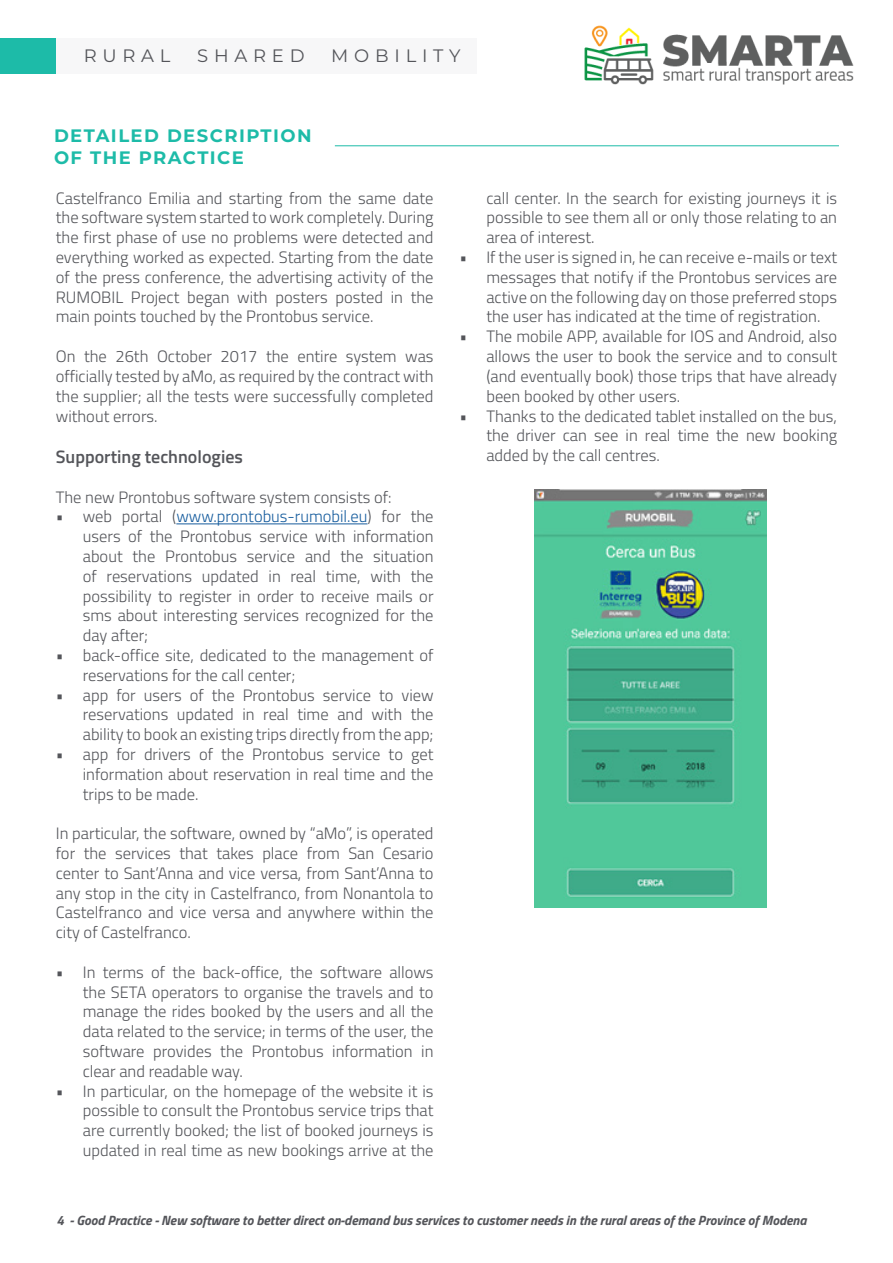
<style>
.page{position:relative;width:893px;height:1263px;background:#fff}
.page>*{position:absolute;margin:0;border:0;box-sizing:border-box;transform-origin:0 0}
.t1{font:700 18px/21.6px "Montserrat";letter-spacing:.08em;color:#1dbba8}
.t2{font:600 18px "Titillium Web";color:#54555a}
.t3{font:18px "Montserrat";letter-spacing:.32em;color:#54555a}
.t4{font:300 16.5px/19.8px "Titillium Web";color:#54555a;text-align:justify}
.t5{font:italic 700 13.5px "Titillium Web";color:#54555a}
.s1{color:#175d9e}
</style>
<div class="page">
<div style="left:56px;top:38px;width:420px;height:36px;background:#f7f7f8"></div>
<div style="left:0;top:38px;width:56px;height:36px;background:#1dbba8"></div>
<img style="left:584px;top:25px;width:270px;height:60px">
<hr style="left:176px;top:524px;width:192px;height:1px;background:#175d9e">
<hr style="left:335px;top:145px;width:504px;height:1px;background:#1dbba8">
<img style="left:535px;top:489px;width:232px;height:418px">
<p class="t3" style="left:84px;top:43px;width:88px">RURAL</p>
<p class="t3" style="left:197px;top:43px;width:109px">SHARED</p>
<p class="t3" style="left:331px;top:43px;width:131px">MOBILITY</p>
<p class="t1" style="left:54px;top:124px;width:259px">DETAILED DESCRIPTION<br>OF THE PRACTICE</p>
<p class="t4" style="left:56px;top:187px;width:379px">Castelfranco Emilia and starting from the same date the software system started to work completely. During the first phase of use no problems were detected and everything worked as expected. Starting from the date of the press conference, the advertising activity of the RUMOBIL Project began with posters posted in the main points touched by the Prontobus service.</p>
<p class="t4" style="left:56px;top:346px;width:379px">On the 26th October 2017 the entire system was officially tested by aMo, as required by the contract with the supplier; all the tests were successfully completed without errors.</p>
<p class="t2" style="left:56px;top:443px;width:189px">Supporting technologies</p>
<p class="t4" style="left:56px;top:486px;width:337px">The new Prontobus software system consists of:</p>
<p class="t4" style="left:83px;top:506px;width:352px;text-indent:-27px">• web portal (<span class="s1">www.prontobus-rumobil.eu</span>) for the users of the Prontobus service with information about the Prontobus service and the situation of reservations updated in real time, with the possibility to register in order to receive mails or sms about interesting services recognized for the day after;</p>
<p class="t4" style="left:83px;top:644px;width:352px;text-indent:-27px">• back-office site, dedicated to the management of reservations for the call center;</p>
<p class="t4" style="left:83px;top:684px;width:352px;text-indent:-27px">• app for users of the Prontobus service to view reservations updated in real time and with the ability to book an existing trips directly from the app;</p>
<p class="t4" style="left:83px;top:743px;width:352px;text-indent:-27px">• app for drivers of the Prontobus service to get information about reservation in real time and the trips to be made.</p>
<p class="t4" style="left:56px;top:823px;width:379px">In particular, the software, owned by “aMo”, is operated for the services that takes place from San Cesario center to Sant’Anna and vice versa, from Sant’Anna to any stop in the city in Castelfranco, from Nonantola to Castelfranco and vice versa and anywhere within the city of Castelfranco.</p>
<p class="t4" style="left:83px;top:961px;width:352px;text-indent:-27px">• In terms of the back-office, the software allows the SETA operators to organise the travels and to manage the rides booked by the users and all the data related to the service; in terms of the user, the software provides the Prontobus information in clear and readable way.</p>
<p class="t4" style="left:83px;top:1080px;width:352px;text-indent:-27px">• In particular, on the homepage of the website it is possible to consult the Prontobus service trips that are currently booked; the list of booked journeys is updated in real time as new bookings arrive at the</p>
<p class="t4" style="left:486px;top:187px;width:352px">call center. In the search for existing journeys it is possible to see them all or only those relating to an area of interest.</p>
<p class="t4" style="left:486px;top:247px;width:352px;text-indent:-27px">• If the user is signed in, he can receive e-mails or text messages that notify if the Prontobus services are active on the following day on those preferred stops the user has indicated at the time of registration.</p>
<p class="t4" style="left:486px;top:326px;width:352px;text-indent:-27px">• The mobile APP, available for IOS and Android, also allows the user to book the service and to consult (and eventually book) those trips that have already been booked by other users.</p>
<p class="t4" style="left:486px;top:405px;width:352px;text-indent:-27px">• Thanks to the dedicated tablet installed on the bus, the driver can see in real time the new booking added by the call centres.</p>
<p class="t5" style="left:56px;top:1210px;width:752px">4 - Good Practice - New software to better direct on-demand bus services to customer needs in the rural areas of the Province of Modena</p>
</div>
